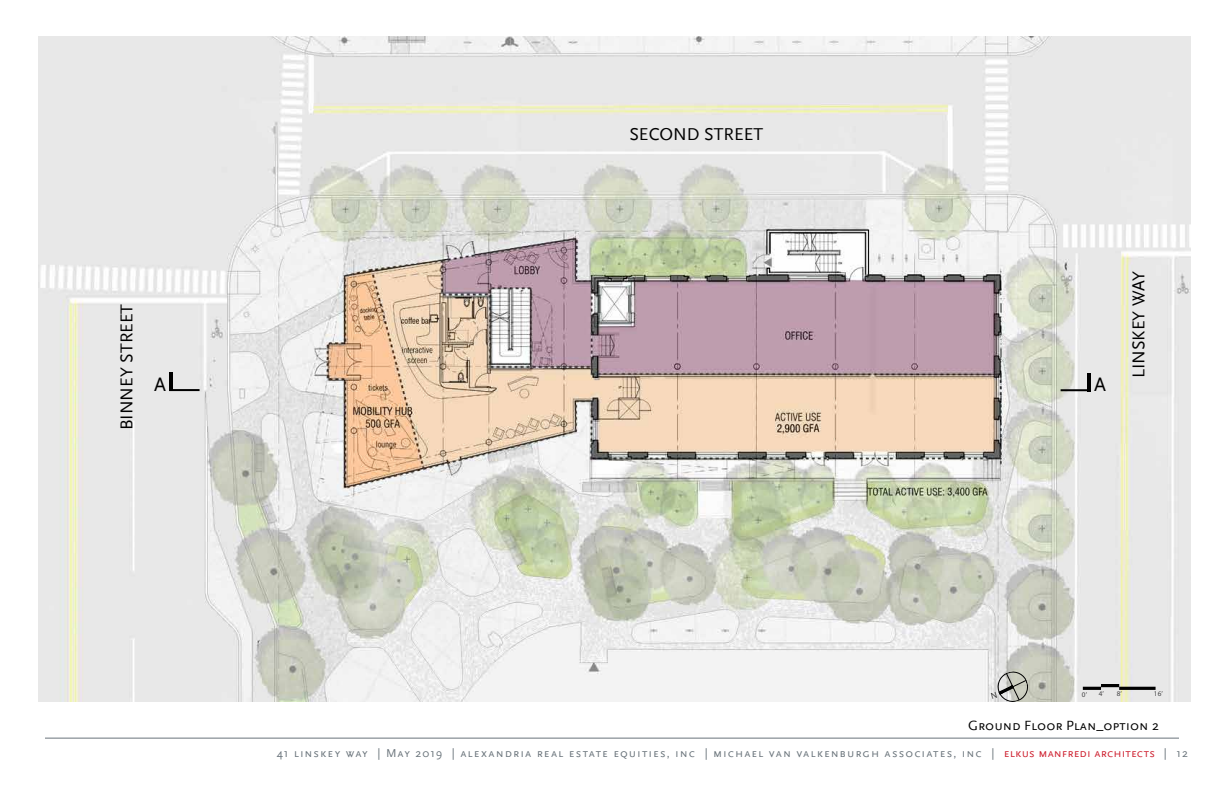
<style>
.page{position:relative;width:1224px;height:792px;background:#fff}
.page>*{position:absolute;margin:0;border:0;box-sizing:border-box;transform-origin:0 0}
.t1{font:20px "Scala Sans LF";color:#000}
.t2{font:18px "Scala Sans Caps";color:#000}
.t3{font:14px "Scala Sans Caps";color:#000}
.t4{font:12px "Scala Sans Caps";letter-spacing:.08em;color:#6a747b}
.t5{font:7.2px "Myriad Pro";color:#414042}
.s1{color:#ce202f}
</style>
<div class="page">
<hr style="left:45px;top:738px;width:1134px;height:1px;background:#6a747b">
<img style="left:39px;top:36px;width:1152px;height:666px">
<hr style="left:1083px;top:687px;width:18px;height:3px;background:#000">
<hr style="left:1101px;top:684px;width:18px;height:3px;background:#000">
<hr style="left:1119px;top:687px;width:37px;height:3px;background:#000">
<svg style="left:766px;top:229px;width:103px;height:46px"></svg>
<hr style="left:1061px;top:389px;width:30px;height:2px;background:#000">
<hr style="left:1087px;top:373px;width:4px;height:18px;background:#000">
<hr style="left:169px;top:389px;width:31px;height:2px;background:#000">
<hr style="left:169px;top:373px;width:4px;height:18px;background:#000">
<svg style="left:991px;top:670px;width:38px;height:32px"></svg>
<h2 class="t2" style="left:629px;top:124px;width:135px">SECOND STREET</h2>
<h2 class="t2" style="left:117px;top:430px;width:128px;rotate:-90deg">BINNEY STREET</h2>
<h1 class="t1" style="left:154px;top:373px;width:13px">A</h1>
<h1 class="t1" style="left:1094px;top:373px;width:13px">A</h1>
<h2 class="t2" style="left:1129px;top:378px;width:108px;rotate:-90deg">LINSKEY WAY</h2>
<p class="t5" style="left:1082px;top:690px;width:7px">0’</p>
<p class="t5" style="left:1099px;top:689px;width:7px">4’</p>
<p class="t5" style="left:1117px;top:689px;width:7px">8’</p>
<p class="t5" style="left:1154px;top:689px;width:11px">16’</p>
<p class="t3" style="left:968px;top:718px;width:192px">Ground Floor Plan_option 2</p>
<p class="t4" style="left:277px;top:746px;width:913px">41 linskey way | May 2019 | alexandria real estate equities, inc | michael van valkenburgh associates, inc | <span class="s1">elkus manfredi architects</span> | 12</p>
</div>
